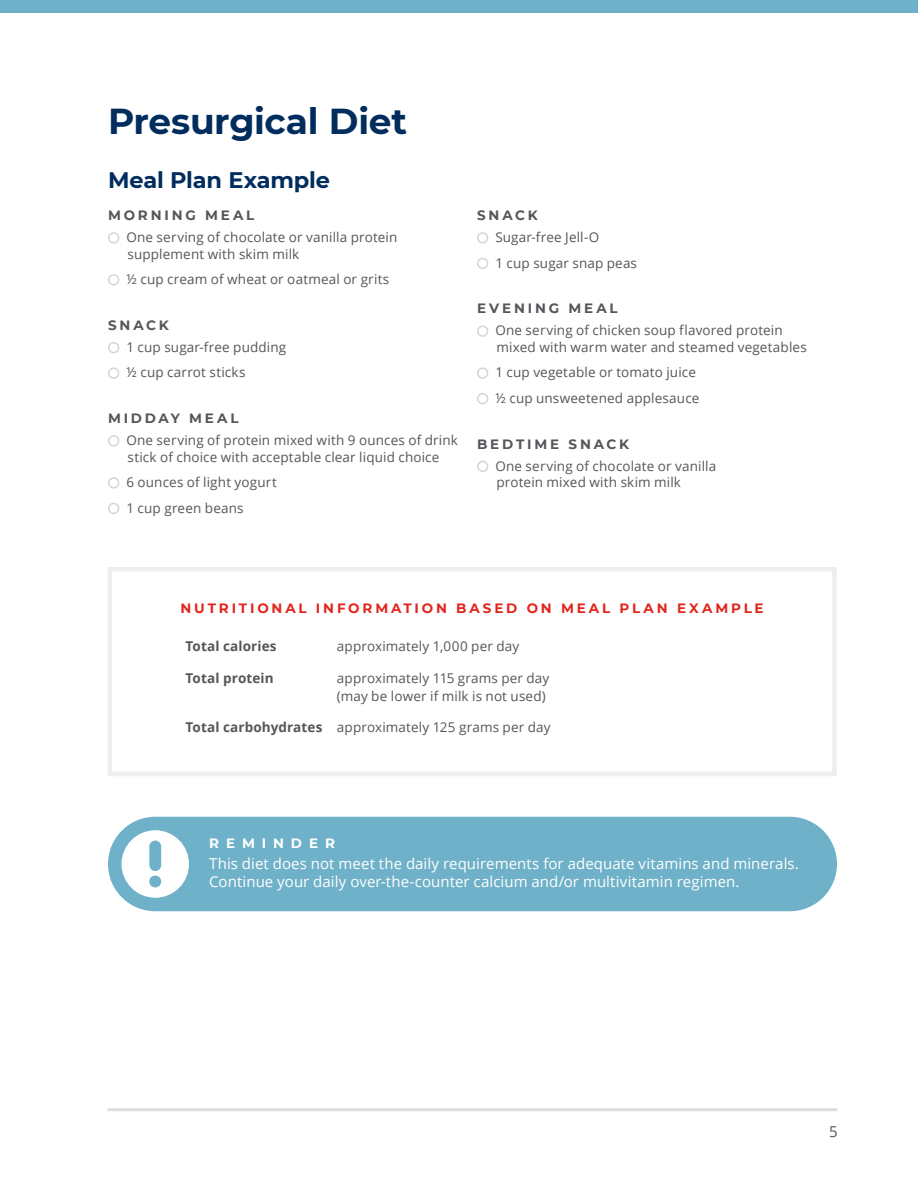
<style>
.page{position:relative;width:918px;height:1188px;background:#fff}
.page>*{position:absolute;margin:0;border:0;box-sizing:border-box;transform-origin:0 0}
.t1{font:700 36px "Montserrat";letter-spacing:-.01em;color:#002d5d}
.t2{font:700 22.5px "Montserrat";letter-spacing:-.01em;color:#002d5d}
.t3{font:15px/18px "Open Sans";letter-spacing:.005em;color:#fff}
.t4{font:15px "Open Sans";color:#54565a}
.t5{font:13.5px/16.5px "Open Sans";letter-spacing:.01em;color:#54565a}
.t6{font:700 13.5px "Montserrat";letter-spacing:.21em;color:#54565a}
.t7{font:700 13.5px "Montserrat";letter-spacing:.21em;color:#e1251b}
.t8{font:700 13.5px "Open Sans";letter-spacing:.01em;color:#54565a}
.t9{font:700 13.5px "Montserrat";letter-spacing:.51em;color:#fff}
.s1{font-weight:700}
</style>
<div class="page">
<div style="left:0;top:0;width:918px;height:14px;background:#6fb1c8"></div>
<hr style="left:107px;top:1108px;width:731px;height:3px;background:#ddddde">
<div style="left:107px;top:567px;width:730px;height:209px;border:4px solid #eeeeef"></div>
<div style="left:108px;top:232px;width:11px;height:12px;border:2px solid #002d5d;border-radius:50%"></div>
<div style="left:108px;top:274px;width:11px;height:12px;border:2px solid #002d5d;border-radius:50%"></div>
<div style="left:108px;top:342px;width:11px;height:11px;border:2px solid #002d5d;border-radius:50%"></div>
<div style="left:108px;top:367px;width:11px;height:12px;border:2px solid #002d5d;border-radius:50%"></div>
<div style="left:108px;top:435px;width:11px;height:12px;border:2px solid #002d5d;border-radius:50%"></div>
<div style="left:108px;top:477px;width:11px;height:12px;border:2px solid #002d5d;border-radius:50%"></div>
<div style="left:108px;top:503px;width:11px;height:11px;border:2px solid #002d5d;border-radius:50%"></div>
<div style="left:477px;top:232px;width:11px;height:12px;border:2px solid #002d5d;border-radius:50%"></div>
<div style="left:477px;top:258px;width:11px;height:11px;border:2px solid #002d5d;border-radius:50%"></div>
<div style="left:477px;top:325px;width:11px;height:12px;border:2px solid #002d5d;border-radius:50%"></div>
<div style="left:477px;top:367px;width:11px;height:12px;border:2px solid #002d5d;border-radius:50%"></div>
<div style="left:477px;top:393px;width:11px;height:11px;border:2px solid #002d5d;border-radius:50%"></div>
<div style="left:477px;top:461px;width:11px;height:11px;border:2px solid #002d5d;border-radius:50%"></div>
<div style="left:108px;top:817px;width:729px;height:94px;background:#6fb1c8;border-radius:47px"></div>
<svg style="left:122px;top:830px;width:67px;height:68px"></svg>
<h1 class="t1" style="left:108px;top:95px;width:301px">Presurgical Diet</h1>
<h2 class="t2" style="left:108px;top:164px;width:224px">Meal Plan Example</h2>
<p class="t6" style="left:108px;top:206px;width:148px">MORNING MEAL</p>
<p class="t5" style="left:126px;top:229px;width:273px">One serving of chocolate or vanilla protein supplement with skim milk</p>
<p class="t5" style="left:126px;top:271px;width:265px">½ cup cream of wheat or oatmeal or grits</p>
<p class="t6" style="left:108px;top:315px;width:62px">SNACK</p>
<p class="t5" style="left:126px;top:334px;width:161px;line-height:25.5px">1 cup sugar-free pudding ½ cup carrot sticks</p>
<p class="t6" style="left:108px;top:409px;width:132px">MIDDAY MEAL</p>
<p class="t5" style="left:126px;top:432px;width:333px">One serving of protein mixed with 9 ounces of drink stick of choice with acceptable clear liquid choice</p>
<p class="t5" style="left:126px;top:469px;width:152px;line-height:25.5px">6 ounces of light yogurt<br>1 cup green beans</p>
<p class="t6" style="left:477px;top:206px;width:62px">SNACK</p>
<p class="t5" style="left:495px;top:224px;width:143px;line-height:25.5px">Sugar-free Jell-O<br>1 cup sugar snap peas</p>
<p class="t6" style="left:477px;top:299px;width:142px">EVENING MEAL</p>
<p class="t5" style="left:495px;top:322px;width:313px">One serving of chicken soup flavored protein mixed with warm water and steamed vegetables</p>
<p class="t5" style="left:495px;top:359px;width:206px;line-height:25.5px">1 cup vegetable or tomato juice ½ cup unsweetened applesauce</p>
<p class="t6" style="left:477px;top:434px;width:154px">BEDTIME SNACK</p>
<p class="t5" style="left:495px;top:457px;width:222px">One serving of chocolate or vanilla protein mixed with skim milk</p>
<p class="t7" style="left:181px;top:599px;width:585px">NUTRITIONAL INFORMATION BASED ON MEAL PLAN EXAMPLE</p>
<p class="t8" style="left:185px;top:637px;width:93px">Total calories</p>
<p class="t5" style="left:337px;top:638px;width:184px">approximately 1,000 per day</p>
<p class="t8" style="left:185px;top:668px;width:90px">Total protein</p>
<p class="t5" style="left:337px;top:669px;width:214px;line-height:18px">approximately 115 grams per day (may be lower if milk is not used)</p>
<p class="t5" style="left:185px;top:719px;width:367px"><span class="s1">Total carbohydrates</span> approximately 125 grams per day</p>
<p class="t9" style="left:209px;top:833px;width:127px">REMINDER</p>
<p class="t3" style="left:209px;top:854px;width:591px">This diet does not meet the daily requirements for adequate vitamins and minerals.<br>Continue your daily over-the-counter calcium and/or multivitamin regimen.</p>
<p class="t4" style="left:829px;top:1121px;width:10px">5</p>
</div>
